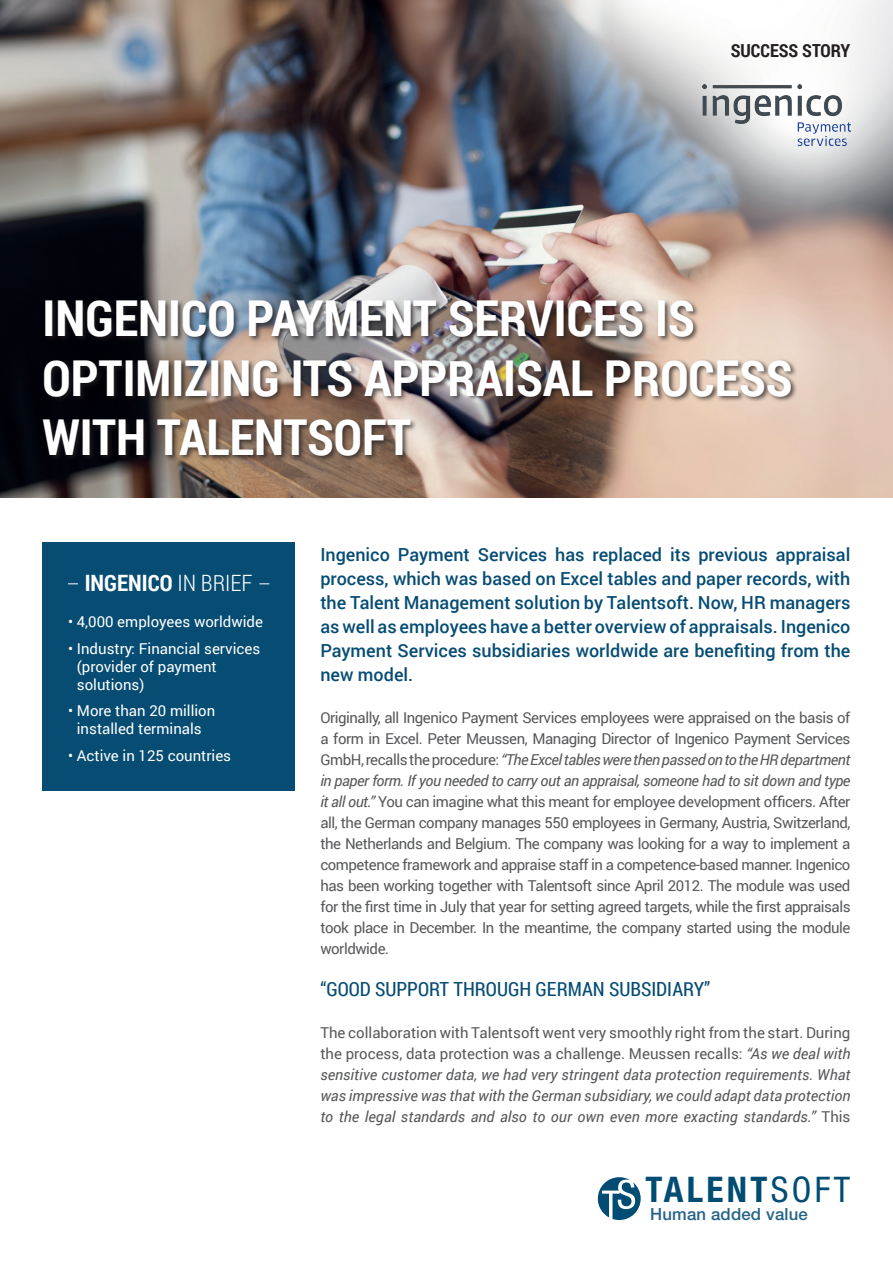
<style>
.page{position:relative;width:893px;height:1263px;background:#fff}
.page>*{position:absolute;margin:0;border:0;box-sizing:border-box;transform-origin:0 0}
.t1{font:700 49.5px/59.4px "Roboto Condensed";color:#fff}
.t2{font:700 condensed 35.4px "Helvetica Neue LT Std";letter-spacing:.095em;color:#004c73}
.t3{font:700 22.5px "Roboto Condensed";color:#fff}
.t4{font:19.5px "Roboto Condensed";color:#064c73}
.t5{font:500 18px/24px "Roboto";color:#064c73;text-align:justify}
.t6{font:700 18px "Roboto Condensed";color:#231f20}
.t7{font:500 16.8px "Helvetica Neue LT Std";letter-spacing:.01em;color:#266388}
.t8{font:15px/21px "Roboto";letter-spacing:-.03em;color:#57585a;text-align:justify}
.t9{font:italic 15px/21px "Roboto";color:#57585a;text-align:justify}
.t10{font:15px/18px "Roboto";color:#fff}
.s1{font-weight:300}
.s2{font-style:italic}
.s3{font-style:normal}
.s4{font-weight:400}
</style>
<div class="page">
<img style="left:0;top:0;width:893px;height:497px">
<svg style="left:598px;top:1177px;width:43px;height:43px"></svg>
<div style="left:43px;top:542px;width:252px;height:248px;background:#064c73"></div>
<div style="left:41px;top:299px;width:757px;height:163px;background:#231f20;opacity:.75"></div>
<img style="left:703px;top:85px;width:147px;height:60px">
<p class="t6" style="left:731px;top:38px;width:121px">SUCCESS STORY</p>
<h1 class="t1" style="left:43px;top:287px;width:752px">INGENICO PAYMENT SERVICES IS<br>OPTIMIZING ITS APPRAISAL PROCESS<br>WITH TALENTSOFT</h1>
<h3 class="t3" style="left:85px;top:567px;width:169px">INGENICO <span class="s1">IN BRIEF</span></h3>
<p class="t10" style="left:68px;top:612px;width:196px">• 4,000 employees worldwide</p>
<p class="t10" style="left:77px;top:639px;width:185px;text-indent:-9px">• Industry: Financial services (provider of payment solutions)</p>
<p class="t10" style="left:68px;top:701px;width:149px;text-align:center">• More than 20 million installed terminals</p>
<p class="t10" style="left:68px;top:746px;width:165px">• Active in 125 countries</p>
<p class="t5" style="left:320px;top:542px;width:532px">Ingenico Payment Services has replaced its previous appraisal process, which was based on Excel tables and paper records, with the Talent Management solution by Talentsoft. Now, HR managers as well as employees have a better overview of appraisals. Ingenico Payment Services subsidiaries worldwide are benefiting from the new model.</p>
<p class="t8" style="left:320px;top:707px;width:532px">Originally, all Ingenico Payment Services employees were appraised on the basis of a form in Excel. Peter Meussen, Managing Director of Ingenico Payment Services GmbH, recalls the procedure: <span class="s2">“The Excel tables were then passed on to the HR department in paper form. If you needed to carry out an appraisal, someone had to sit down and type it all out.”</span> You can imagine what this meant for employee development officers. After all, the German company manages 550 employees in Germany, Austria, Switzerland, the Netherlands and Belgium. The company was looking for a way to implement a competence framework and appraise staff in a competence-based manner. Ingenico has been working together with Talentsoft since April 2012. The module was used for the first time in July that year for setting agreed targets, while the first appraisals took place in December. In the meantime, the company started using the module worldwide.</p>
<h3 class="t4" style="left:320px;top:976px;width:392px">“GOOD SUPPORT THROUGH GERMAN SUBSIDIARY”</h3>
<p class="t9" style="left:320px;top:1022px;width:532px"><span class="s3">The collaboration with Talentsoft went very smoothly right from the start. During the process, data protection was a challenge. Meussen recalls:</span> “As we deal with sensitive customer data, we had very stringent data protection requirements. What was impressive was that with the German subsidiary, we could adapt data protection to the legal standards and also to our own even more exacting standards.” <span class="s3">This</span></p>
<h2 class="t2" style="left:645px;top:1168px;width:206px">TALENT<span class="s4">SOFT</span></h2>
<p class="t7" style="left:650px;top:1204px;width:159px">Human added value</p>
</div>
